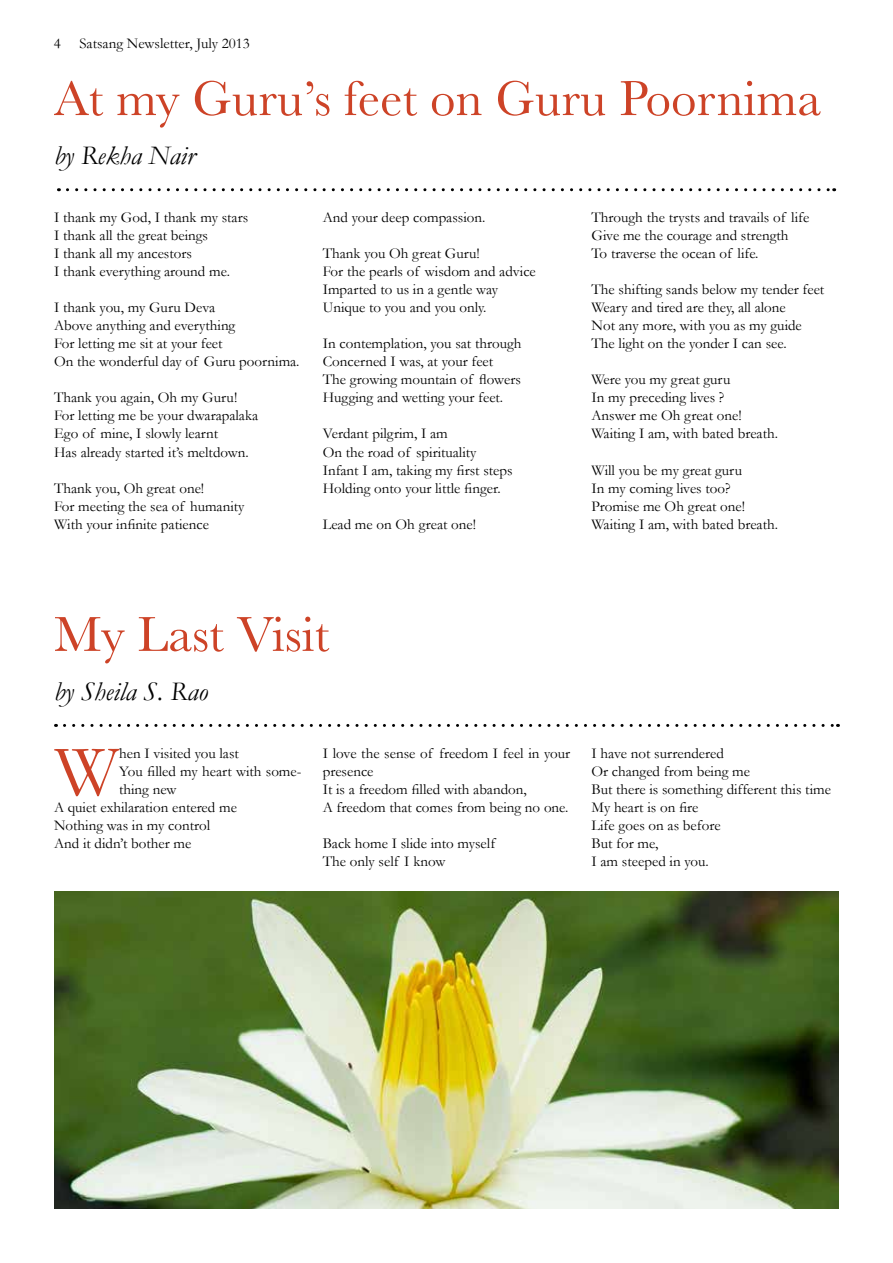
<style>
.page{position:relative;width:893px;height:1263px;background:#fff}
.page>*{position:absolute;margin:0;border:0;box-sizing:border-box;transform-origin:0 0}
.t1{font:72.75px "Garamond";color:#cd4327}
.t2{font:51px "Baskerville";color:#cd4327}
.t3{font:italic 27px "Garamond";color:#000}
.t4{font:15px/18px "Garamond";color:#000}
</style>
<div class="page">
<svg style="left:67px;top:188px;width:768px;height:3px"></svg>
<svg style="left:64px;top:724px;width:774px;height:3px"></svg>
<img style="left:54px;top:891px;width:785px;height:318px">
<p class="t4" style="left:54px;top:34px;width:9px">4</p>
<p class="t4" style="left:79px;top:34px;width:172px">Satsang Newsletter, July 2013</p>
<h2 class="t2" style="left:54px;top:68px;width:769px">At my Guru’s feet on Guru Poornima</h2>
<h3 class="t3" style="left:54px;top:140px;width:142px">by Rekha Nair</h3>
<p class="t4" style="left:54px;top:209px;width:196px">I thank my God, I thank my stars<br>I thank all the great beings<br>I thank all my ancestors<br>I thank everything around me.</p>
<p class="t4" style="left:54px;top:299px;width:247px">I thank you, my Guru Deva<br>Above anything and everything<br>For letting me sit at your feet<br>On the wonderful day of Guru poornima.</p>
<p class="t4" style="left:54px;top:389px;width:206px">Thank you again, Oh my Guru!<br>For letting me be your dwarapalaka<br>Ego of mine, I slowly learnt<br>Has already started it’s meltdown.</p>
<p class="t4" style="left:54px;top:479px;width:192px">Thank you, Oh great one!<br>For meeting the sea of humanity<br>With your infinite patience</p>
<p class="t4" style="left:323px;top:209px;width:164px">And your deep compassion.</p>
<p class="t4" style="left:323px;top:245px;width:215px">Thank you Oh great Guru!<br>For the pearls of wisdom and advice<br>Imparted to us in a gentle way<br>Unique to you and you only.</p>
<p class="t4" style="left:323px;top:335px;width:200px">In contemplation, you sat through<br>Concerned I was, at your feet<br>The growing mountain of flowers<br>Hugging and wetting your feet.</p>
<p class="t4" style="left:323px;top:425px;width:191px">Verdant pilgrim, I am<br>On the road of spirituality<br>Infant I am, taking my first steps<br>Holding onto your little finger.</p>
<p class="t4" style="left:323px;top:515px;width:155px">Lead me on Oh great one!</p>
<p class="t4" style="left:591px;top:209px;width:219px">Through the trysts and travails of life<br>Give me the courage and strength<br>To traverse the ocean of life.</p>
<p class="t4" style="left:591px;top:281px;width:234px">The shifting sands below my tender feet Weary and tired are they, all alone<br>Not any more, with you as my guide The light on the yonder I can see.</p>
<p class="t4" style="left:591px;top:371px;width:188px">Were you my great guru<br>In my preceding lives ?<br>Answer me Oh great one!<br>Waiting I am, with bated breath.</p>
<p class="t4" style="left:591px;top:461px;width:188px">Will you be my great guru<br>In my coming lives too?<br>Promise me Oh great one!<br>Waiting I am, with bated breath.</p>
<h2 class="t2" style="left:54px;top:604px;width:277px">My Last Visit</h2>
<h3 class="t3" style="left:54px;top:675px;width:156px">by Sheila S. Rao</h3>
<h1 class="t1" style="left:55px;top:728px;width:66px">W</h1>
<p class="t4" style="left:119px;top:744px;width:121px">hen I visited you last</p>
<p class="t4" style="left:119px;top:762px;width:184px">You filled my heart with some-</p>
<p class="t4" style="left:119px;top:780px;width:59px">thing new</p>
<p class="t4" style="left:54px;top:798px;width:184px">A quiet exhilaration entered me</p>
<p class="t4" style="left:54px;top:816px;width:158px">Nothing was in my control</p>
<p class="t4" style="left:54px;top:834px;width:139px">And it didn’t bother me</p>
<p class="t4" style="left:323px;top:744px;width:249px">I love the sense of freedom I feel in your presence<br>It is a freedom filled with abandon,<br>A freedom that comes from being no one.</p>
<p class="t4" style="left:323px;top:834px;width:174px">Back home I slide into myself<br>The only self I know</p>
<p class="t4" style="left:591px;top:744px;width:241px">I have not surrendered<br>Or changed from being me<br>But there is something different this time<br>My heart is on fire<br>Life goes on as before<br>But for me,<br>I am steeped in you.</p>
</div>
